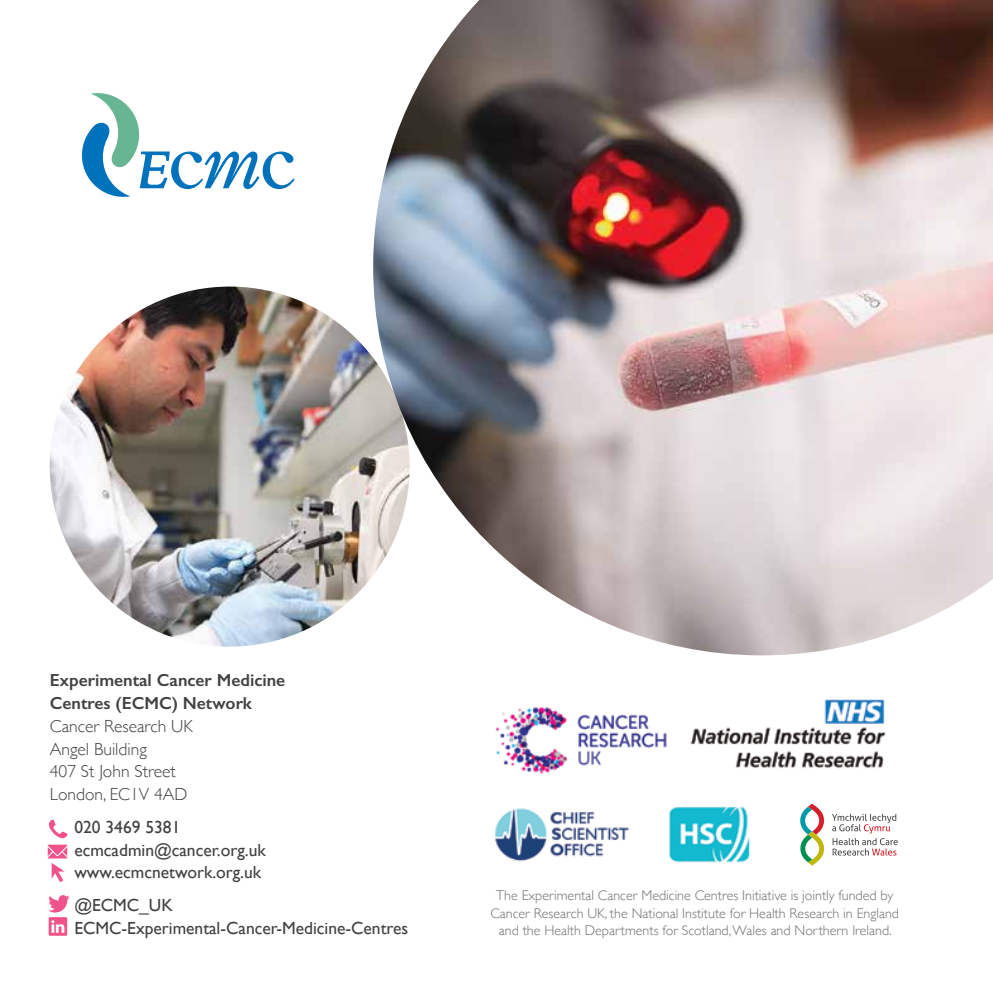
<style>
.page{position:relative;width:993px;height:993px;background:#fff}
.page>*{position:absolute;margin:0;border:0;box-sizing:border-box;transform-origin:0 0}
.t1{font:17.5px/22.8px "Gill Sans";color:#414042}
.t2{font:300 17.5px/22.8px "Gill Sans";color:#414042}
.t3{font:600 17.5px/22.8px "Gill Sans";color:#414042}
.t4{font:300 14px/17.5px "Gill Sans";color:#6d6e71;text-align:center}
</style>
<div class="page">
<img style="left:495px;top:699px;width:403px;height:164px">
<svg style="left:48px;top:895px;width:22px;height:17px"></svg>
<svg style="left:49px;top:819px;width:18px;height:18px"></svg>
<svg style="left:48px;top:844px;width:19px;height:37px"></svg>
<svg style="left:49px;top:916px;width:18px;height:19px"></svg>
<svg style="left:51px;top:919px;width:13px;height:13px"></svg>
<img style="left:50px;top:286px;width:359px;height:360px;border-radius:180px">
<img style="left:373px;top:0;width:619px;height:655px">
<div style="left:769px;top:793px;width:127px;height:79px;background:#fff"></div>
<svg style="left:832px;top:813px;width:65px;height:42px"></svg>
<svg style="left:800px;top:803px;width:23px;height:62px"></svg>
<svg style="left:81px;top:93px;width:213px;height:104px"></svg>
<p class="t3" style="left:50px;top:668px;width:237px">Experimental Cancer Medicine<br>Centres (ECMC) Network</p>
<p class="t2" style="left:50px;top:713px;width:144px">Cancer Research UK<br>Angel Building<br>407 St John Street<br>London, EC1V 4AD</p>
<p class="t1" style="left:74px;top:815px;width:193px">020 3469 5381 ecmcadmin@cancer.org.uk www.ecmcnetwork.org.uk</p>
<p class="t1" style="left:74px;top:893px;width:335px">@ECMC_UK<br>ECMC-Experimental-Cancer-Medicine-Centres</p>
<p class="t4" style="left:490px;top:885px;width:410px">The Experimental Cancer Medicine Centres Initiative is jointly funded by<br>Cancer Research UK, the National Institute for Health Research in England and the Health Departments for Scotland, Wales and Northern Ireland.</p>
</div>
